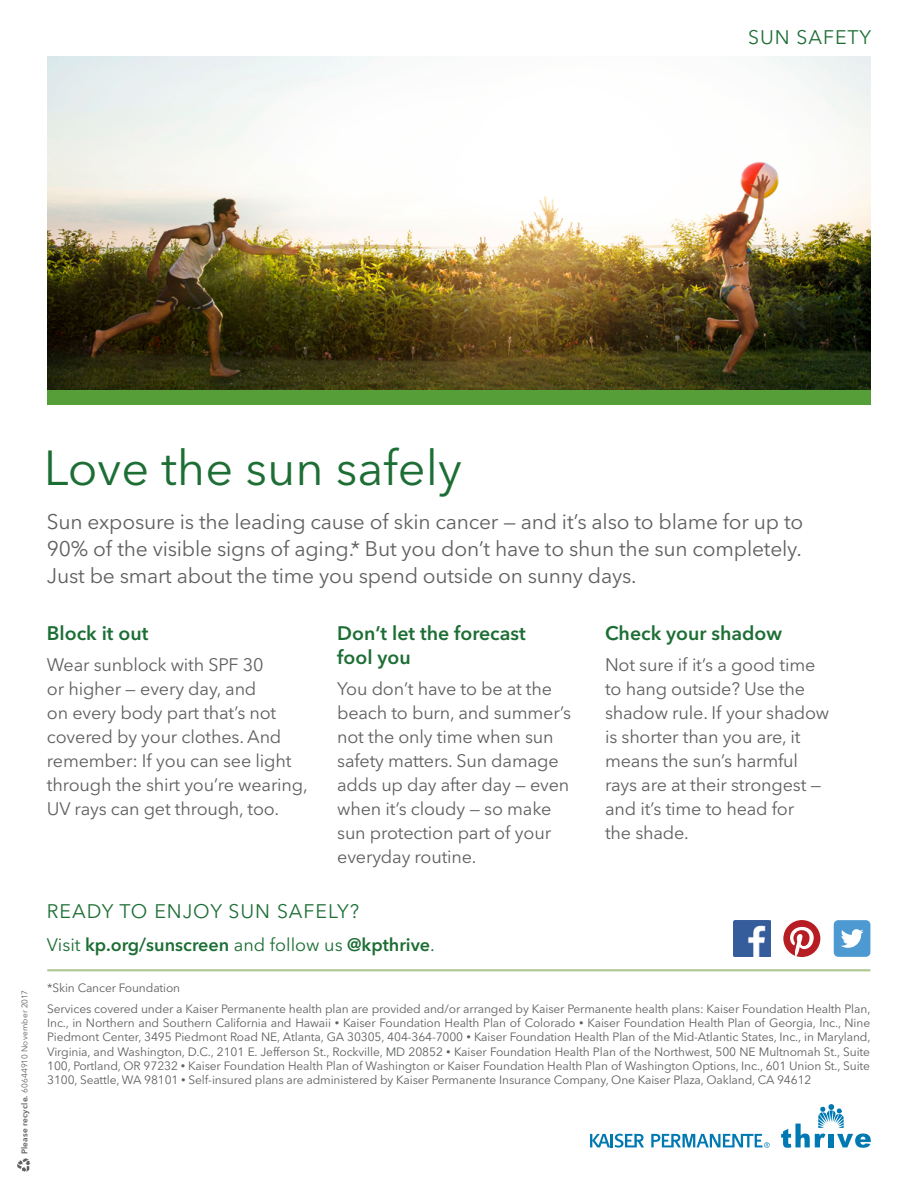
<style>
.page{position:relative;width:918px;height:1188px;background:#fff}
.page>*{position:absolute;margin:0;border:0;box-sizing:border-box;transform-origin:0 0}
.Headline{font:48.75px "Avenir Next LT Pro";color:#1d6e35}
.Intro__paragraph{font:21px/27px "Avenir Next LT Pro";letter-spacing:-.01em;color:#5f6060;text-align:justify}
.Subheads{font:600 19.5px/24px "Avenir Next LT Pro";color:#1d6e35}
.CTA_headline{font:19.5px "Avenir Next LT Pro";letter-spacing:.05em;color:#1d6e35}
.Health_topic{font:19.5px "Avenir Next LT Pro";letter-spacing:.05em;color:#1d6e35}
.Body{font:18px/24px "Avenir Next LT Pro";letter-spacing:-.01em;color:#5f6060}
.CTA{font:600 18px "Avenir Next LT Pro";color:#1d6e35}
.Regions{font:12px/14.2px "Avenir Next LT Pro";letter-spacing:-.01em;color:#5f6060;text-align:justify}
.RecycleSlug{font:8.25px "Avenir Next LT Pro";letter-spacing:.02em;color:#5f6060}
.s1{font-weight:600}
.s2{font-weight:400}
.s3{font-size:9px}
</style>
<div class="page">
<img style="left:47px;top:57px;width:824px;height:333px">
<div style="left:47px;top:390px;width:824px;height:15px;background:#569e37"></div>
<img style="left:734px;top:920px;width:36px;height:36px">
<svg style="left:783px;top:920px;width:37px;height:37px"></svg>
<div style="left:834px;top:920px;width:36px;height:37px;background:#4d9ad2;border-radius:5px"></div>
<svg style="left:841px;top:929px;width:23px;height:19px"></svg>
<hr style="left:47px;top:969px;width:823px;height:2px;background:#b1c994">
<svg style="left:781px;top:1104px;width:90px;height:44px"></svg>
<svg style="left:590px;top:1134px;width:54px;height:14px"></svg>
<svg style="left:651px;top:1134px;width:119px;height:14px"></svg>
<svg style="left:17px;top:1158px;width:14px;height:14px"></svg>
<p class="Health_topic" style="left:748px;top:26px;width:125px">SUN SAFETY</p>
<p class="RecycleSlug" style="left:20px;top:1154px;width:166px;rotate:-90deg"><span class="s1">Please recycle.</span> 60644910 November 2017</p>
<p class="Headline" style="left:44px;top:439px;width:420px">Love the sun safely</p>
<p class="Intro__paragraph" style="left:47px;top:508px;width:758px">Sun exposure is the leading cause of skin cancer — and it’s also to blame for up to 90% of the visible signs of aging.* But you don’t have to shun the sun completely.<br>Just be smart about the time you spend outside on sunny days.</p>
<p class="Subheads" style="left:47px;top:621px;width:103px">Block it out</p>
<p class="Body" style="left:47px;top:652px;width:262px">Wear sunblock with SPF 30<br>or higher — every day, and<br>on every body part that’s not covered by your clothes. And remember: If you can see light through the shirt you’re wearing,<br>UV rays can get through, too.</p>
<p class="Subheads" style="left:337px;top:621px;width:190px">Don’t let the forecast fool you</p>
<p class="Body" style="left:337px;top:676px;width:235px">You don’t have to be at the beach to burn, and summer’s not the only time when sun safety matters. Sun damage adds up day after day — even when it’s cloudy — so make sun protection part of your everyday routine.</p>
<p class="Subheads" style="left:605px;top:621px;width:179px">Check your shadow</p>
<p class="Body" style="left:605px;top:652px;width:226px">Not sure if it’s a good time to hang outside? Use the shadow rule. If your shadow is shorter than you are, it means the sun’s harmful rays are at their strongest — and it’s time to head for<br>the shade.</p>
<p class="CTA_headline" style="left:47px;top:900px;width:314px">READY TO ENJOY SUN SAFELY?</p>
<p class="CTA" style="left:47px;top:933px;width:390px"><span class="s2">Visit</span> kp.org/sunscreen <span class="s2">and follow us</span> @kpthrive<span class="s2">.</span></p>
<p class="Regions" style="left:47px;top:981px;width:135px">*Skin Cancer Foundation</p>
<p class="Regions" style="left:47px;top:1002px;width:825px">Services covered under a Kaiser Permanente health plan are provided and/or arranged by Kaiser Permanente health plans: Kaiser Foundation Health Plan, Inc., in Northern and Southern California and Hawaii <span class="s3">•</span> Kaiser Foundation Health Plan of Colorado <span class="s3">•</span> Kaiser Foundation Health Plan of Georgia, Inc., Nine Piedmont Center, 3495 Piedmont Road NE, Atlanta, GA 30305, 404-364-7000 <span class="s3">•</span> Kaiser Foundation Health Plan of the Mid-Atlantic States, Inc., in Maryland, Virginia, and Washington, D.C., 2101 E. Jefferson St., Rockville, MD 20852 <span class="s3">•</span> Kaiser Foundation Health Plan of the Northwest, 500 NE Multnomah St., Suite 100, Portland, OR 97232 <span class="s3">•</span> Kaiser Foundation Health Plan of Washington or Kaiser Foundation Health Plan of Washington Options, Inc., 601 Union St., Suite 3100, Seattle, WA 98101 <span class="s3">•</span> Self-insured plans are administered by Kaiser Permanente Insurance Company, One Kaiser Plaza, Oakland, CA 94612</p>
</div>
